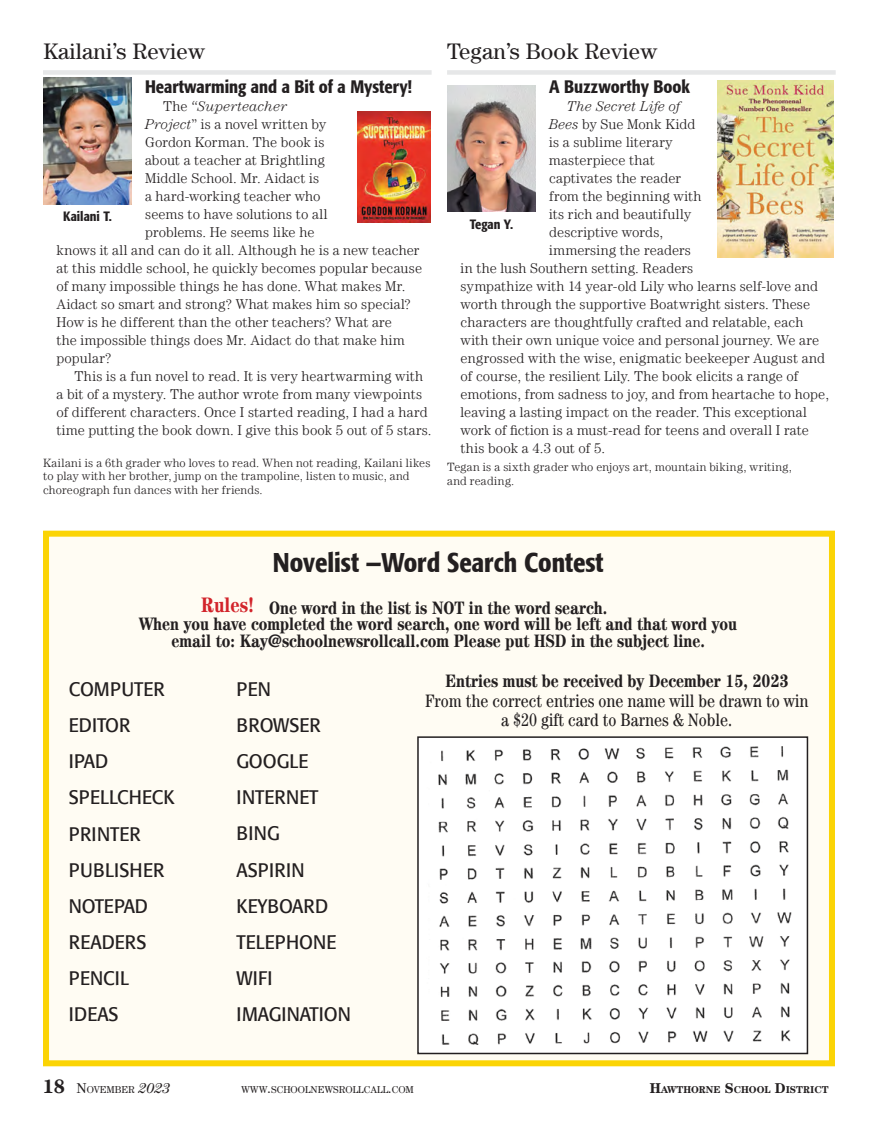
<style>
.page{position:relative;width:878px;height:1121px;background:#fff}
.page>*{position:absolute;margin:0;border:0;box-sizing:border-box;transform-origin:0 0}
.t1{font:500 condensed 27px "Formata";color:#231f20}
.t2{font:22.5px "Century LT";letter-spacing:.005em;color:#231f20}
.t3{font:700 condensed 21px "Century LT";color:#d2232a}
.t4{font:19.5px/36px "Formata";color:#231f20;scale:.95 1}
.t5{font:700 condensed 18px/16.5px "Century LT";color:#231f20;text-align:center}
.t6{font:condensed 18px/19.5px "Century LT";color:#231f20;text-align:center}
.t7{font:500 condensed 18px "Formata";color:#231f20}
.t8{font:300 14.25px "Century LT";letter-spacing:.01em;color:#231f20}
.t9{font:italic 300 14.25px "Century LT";letter-spacing:.01em;color:#231f20}
.t10{font:500 condensed 13.5px "Formata";color:#231f20}
.t11{font:300 12px/13.5px "Century LT";letter-spacing:.02em;color:#231f20}
.t12{font:10.05px "Century LT";color:#231f20}
.t13{font:700 10.05px "Century LT";color:#231f20}
.s1{font-style:normal}
.s2{font-style:italic}
.s3{font-weight:700;font-size:19.5px}
.s4{font-size:14.25px}
.s5{font-style:italic;font-size:14.25px}
</style>
<div class="page">
<div style="left:43px;top:530px;width:792px;height:536px;background:#fffcf3;border:6px solid #fbd405"></div>
<div style="left:418px;top:737px;width:389px;height:316px;background:#fff"></div>
<img style="left:438px;top:746px;width:354px;height:299px">
<div style="left:417px;top:736px;width:391px;height:318px;border:2px solid #231f20"></div>
<div style="left:43px;top:70px;width:388px;height:5px;background:#e6e7e8"></div>
<img style="left:43px;top:78px;width:88px;height:126px">
<img style="left:357px;top:111px;width:73px;height:111px">
<div style="left:447px;top:70px;width:388px;height:5px;background:#e6e7e8"></div>
<img style="left:447px;top:86px;width:88px;height:126px">
<img style="left:717px;top:81px;width:116px;height:176px">
<h2 class="t2" style="left:43px;top:39px;width:164px">Kailani’s Review</h2>
<p class="t7" style="left:145px;top:76px;width:268px">Heartwarming and a Bit of a Mystery!</p>
<p class="t9" style="left:163px;top:98px;width:125px"><span class="s1">The</span> “Superteacher</p>
<p class="t8" style="left:145px;top:116px;width:183px"><span class="s2">Project</span>” is a novel written by</p>
<p class="t8" style="left:145px;top:134px;width:181px">Gordon Korman. The book is</p>
<p class="t8" style="left:145px;top:152px;width:181px">about a teacher at Brightling</p>
<p class="t8" style="left:145px;top:170px;width:176px">Middle School. Mr. Aidact is</p>
<p class="t8" style="left:145px;top:188px;width:177px">a hard-working teacher who</p>
<p class="t8" style="left:145px;top:206px;width:184px">seems to have solutions to all</p>
<p class="t8" style="left:145px;top:224px;width:171px">problems. He seems like he</p>
<p class="t8" style="left:56px;top:242px;width:364px">knows it all and can do it all. Although he is a new teacher</p>
<p class="t8" style="left:56px;top:260px;width:367px">at this middle school, he quickly becomes popular because</p>
<p class="t8" style="left:56px;top:278px;width:350px">of many impossible things he has done. What makes Mr.</p>
<p class="t8" style="left:56px;top:296px;width:356px">Aidact so smart and strong? What makes him so special?</p>
<p class="t8" style="left:56px;top:314px;width:337px">How is he different than the other teachers? What are</p>
<p class="t8" style="left:56px;top:332px;width:350px">the impossible things does Mr. Aidact do that make him</p>
<p class="t8" style="left:56px;top:350px;width:56px">popular?</p>
<p class="t8" style="left:75px;top:368px;width:350px">This is a fun novel to read. It is very heartwarming with</p>
<p class="t8" style="left:56px;top:386px;width:367px">a bit of a mystery. The author wrote from many viewpoints</p>
<p class="t8" style="left:56px;top:404px;width:372px">of different characters. Once I started reading, I had a hard</p>
<p class="t8" style="left:56px;top:422px;width:376px">time putting the book down. I give this book 5 out of 5 stars.</p>
<p class="t11" style="left:43px;top:456px;width:389px">Kailani is a 6th grader who loves to read. When not reading, Kailani likes to play with her brother, jump on the trampoline, listen to music, and choreograph fun dances with her friends.</p>
<p class="t10" style="left:63px;top:208px;width:50px">Kailani T.</p>
<h2 class="t2" style="left:447px;top:39px;width:212px">Tegan’s Book Review</h2>
<p class="t7" style="left:549px;top:76px;width:143px">A Buzzworthy Book</p>
<p class="t9" style="left:567px;top:98px;width:115px">The Secret Life of</p>
<p class="t8" style="left:549px;top:116px;width:148px"><span class="s2">Bees</span> by Sue Monk Kidd</p>
<p class="t8" style="left:549px;top:134px;width:125px">is a sublime literary</p>
<p class="t8" style="left:549px;top:152px;width:107px">masterpiece that</p>
<p class="t8" style="left:549px;top:170px;width:133px">captivates the reader</p>
<p class="t8" style="left:549px;top:188px;width:154px">from the beginning with</p>
<p class="t8" style="left:549px;top:206px;width:143px">its rich and beautifully</p>
<p class="t8" style="left:549px;top:224px;width:115px">descriptive words,</p>
<p class="t8" style="left:549px;top:242px;width:143px">immersing the readers</p>
<p class="t8" style="left:460px;top:260px;width:234px">in the lush Southern setting. Readers</p>
<p class="t8" style="left:460px;top:278px;width:359px">sympathize with 14 year-old Lily who learns self-love and</p>
<p class="t8" style="left:460px;top:296px;width:351px">worth through the supportive Boatwright sisters. These</p>
<p class="t8" style="left:460px;top:314px;width:344px">characters are thoughtfully crafted and relatable, each</p>
<p class="t8" style="left:460px;top:332px;width:360px">with their own unique voice and personal journey. We are</p>
<p class="t8" style="left:460px;top:350px;width:366px">engrossed with the wise, enigmatic beekeeper August and</p>
<p class="t8" style="left:460px;top:368px;width:339px">of course, the resilient Lily. The book elicits a range of</p>
<p class="t8" style="left:460px;top:386px;width:370px">emotions, from sadness to joy, and from heartache to hope,</p>
<p class="t8" style="left:460px;top:404px;width:347px">leaving a lasting impact on the reader. This exceptional</p>
<p class="t8" style="left:460px;top:422px;width:350px">work of fiction is a must-read for teens and overall I rate</p>
<p class="t8" style="left:460px;top:440px;width:146px">this book a 4.3 out of 5.</p>
<p class="t11" style="left:447px;top:460px;width:346px">Tegan is a sixth grader who enjoys art, mountain biking, writing, and reading.</p>
<p class="t10" style="left:470px;top:216px;width:45px">Tegan Y.</p>
<h1 class="t1" style="left:273px;top:545px;width:332px">Novelist —Word Search Contest</h1>
<p class="t5" style="left:139px;top:599px;width:599px">One word in the list is NOT in the word search.<br>When you have completed the word search, one word will be left and that word you email to: Kay@schoolnewsrollcall.com Please put HSD in the subject line.</p>
<h3 class="t3" style="left:201px;top:592px;width:55px">Rules!</h3>
<h3 class="t4" style="left:69px;top:671px;width:113px">COMPUTER<br>EDITOR<br>IPAD<br>SPELLCHECK<br>PRINTER<br>PUBLISHER<br>NOTEPAD<br>READERS<br>PENCIL<br>IDEAS</h3>
<h3 class="t4" style="left:236px;top:671px;width:122px">PEN<br>BROWSER<br>GOOGLE<br>INTERNET<br>BING<br>ASPIRIN<br>KEYBOARD<br>TELEPHONE<br>WIFI<br>IMAGINATION</h3>
<p class="t5" style="left:445px;top:672px;width:344px">Entries must be received by December 15, 2023</p>
<p class="t6" style="left:425px;top:690px;width:385px">From the correct entries one name will be drawn to win a $20 gift card to Barnes &amp; Noble.</p>
<p class="t12" style="left:43px;top:1083px;width:129px"><span class="s3">18</span> <span class="s4">N</span>OVEMBER <span class="s5">2023</span></p>
<p class="t12" style="left:241px;top:1083px;width:174px">WWW<span class="s4">.</span>SCHOOLNEWSROLLCALL<span class="s4">.</span>COM</p>
<p class="t13" style="left:649px;top:1083px;width:180px"><span class="s4">H</span>AWTHORNE <span class="s4">S</span>CHOOL <span class="s4">D</span>ISTRICT</p>
</div>
